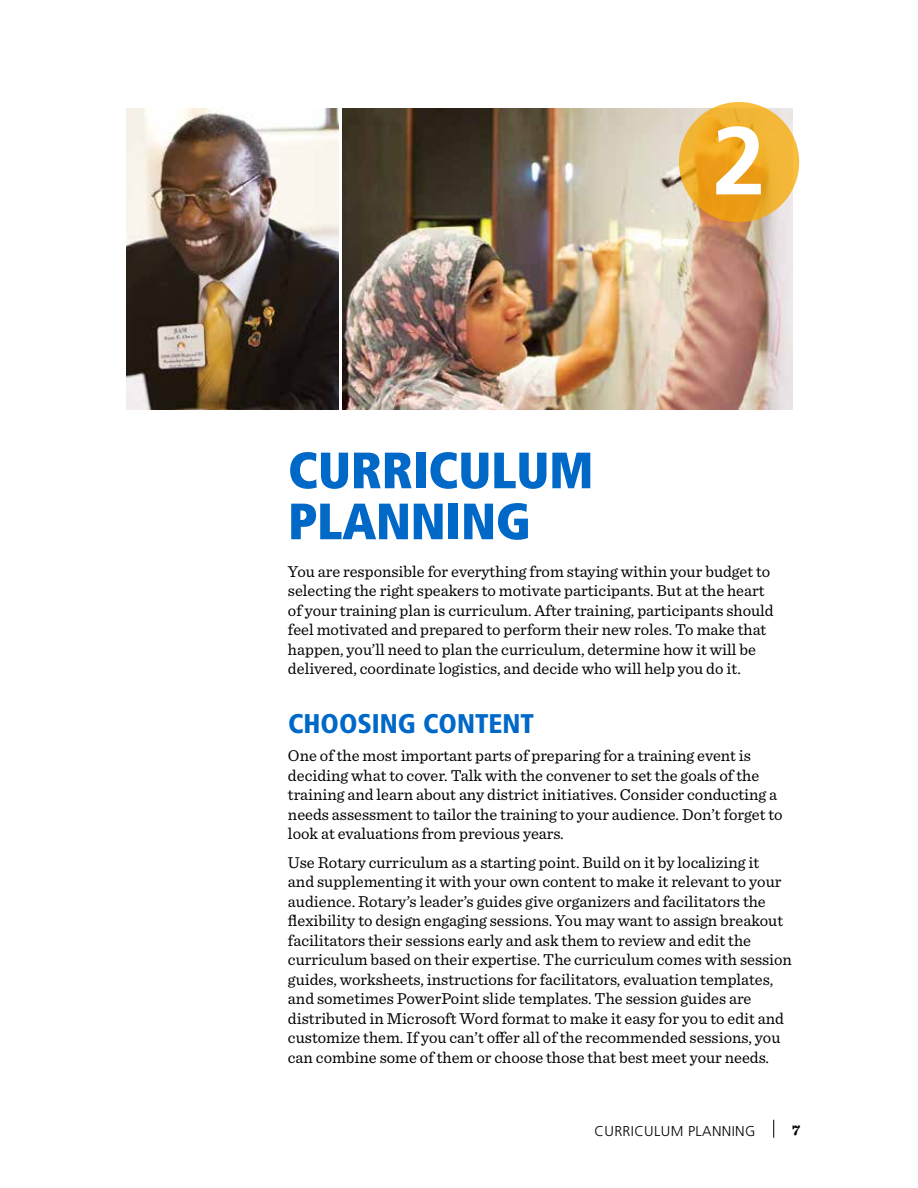
<style>
.page{position:relative;width:918px;height:1188px;background:#fff}
.page>*{position:absolute;margin:0;border:0;box-sizing:border-box;transform-origin:0 0}
.t1{font:700 96px "Frutiger LT Std";color:#fff}
.t2{font:900 condensed 51px/51px "Frutiger LT Std";letter-spacing:-.005em;color:#0069c8}
.t3{font:900 condensed 27px "Frutiger LT Std";color:#0069c8}
.t4{font:16.5px/19.5px "Sentinel";color:#000}
.t5{font:700 15px "Sentinel";color:#000}
.t6{font:300 14.25px "Frutiger LT Std";letter-spacing:.025em;color:#000}
</style>
<div class="page">
<img style="left:342px;top:108px;width:450px;height:302px">
<svg style="left:679px;top:102px;width:120px;height:120px"></svg>
<img style="left:126px;top:108px;width:212px;height:302px">
<svg style="left:773px;top:1120px;width:1px;height:18px"></svg>
<h1 class="t1" style="left:712px;top:105px;width:55px">2</h1>
<h2 class="t2" style="left:288px;top:445px;width:307px">CURRICULUM<br>PLANNING</h2>
<p class="t4" style="left:288px;top:560px;width:487px">You are responsible for everything from staying within your budget to selecting the right speakers to motivate participants. But at the heart of your training plan is curriculum. After training, participants should feel motivated and prepared to perform their new roles. To make that happen, you’ll need to plan the curriculum, determine how it will be delivered, coordinate logistics, and decide who will help you do it.</p>
<h3 class="t3" style="left:288px;top:707px;width:248px">CHOOSING CONTENT</h3>
<p class="t4" style="left:288px;top:745px;width:496px">One of the most important parts of preparing for a training event is deciding what to cover. Talk with the convener to set the goals of the training and learn about any district initiatives. Consider conducting a needs assessment to tailor the training to your audience. Don’t forget to look at evaluations from previous years.</p>
<p class="t4" style="left:288px;top:851px;width:506px">Use Rotary curriculum as a starting point. Build on it by localizing it<br>and supplementing it with your own content to make it relevant to your audience. Rotary’s leader’s guides give organizers and facilitators the flexibility to design engaging sessions. You may want to assign breakout facilitators their sessions early and ask them to review and edit the curriculum based on their expertise. The curriculum comes with session guides, worksheets, instructions for facilitators, evaluation templates, and sometimes PowerPoint slide templates. The session guides are distributed in Microsoft Word format to make it easy for you to edit and customize them. If you can’t offer all of the recommended sessions, you can combine some of them or choose those that best meet your needs.</p>
<p class="t6" style="left:595px;top:1123px;width:162px">CURRICULUM PLANNING</p>
<p class="t5" style="left:792px;top:1117px;width:10px">7</p>
</div>
